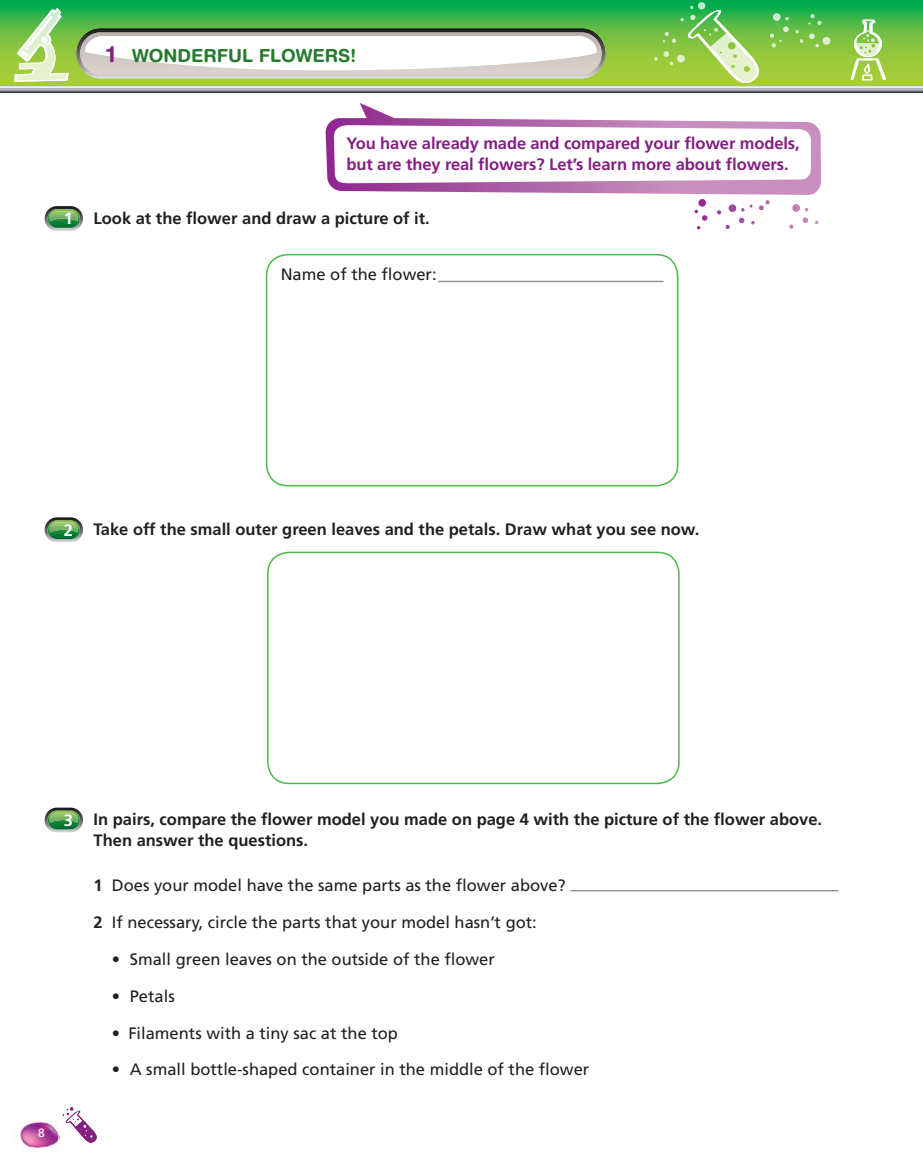
<style>
.page{position:relative;width:923px;height:1166px;background:#fff}
.page>*{position:absolute;margin:0;border:0;box-sizing:border-box;transform-origin:0 0}
.t1{font:700 18px "Helvetica Rounded";color:#257c2e}
.t2{font:16.5px "Frutiger LT Std";color:#231f20}
.t3{font:700 16.5px/21px "Frutiger LT Std";color:#231f20}
.t4{font:700 16.5px/21px "Frutiger LT Std";letter-spacing:-.005em;color:#841f83}
.t5{font:700 16.5px "Frutiger LT Std";color:#fff}
.t6{font:12px "Frutiger LT Std";color:#fff}
.s1{font-size:22.5px;color:#841f83}
.s2{font-weight:700}
</style>
<div class="page">
<svg style="left:0;top:0;width:923px;height:86px"></svg>
<img style="left:20px;top:1121px;width:39px;height:27px">
<svg style="left:0;top:86px;width:923px;height:8px"></svg>
<svg style="left:795px;top:30px;width:4px;height:3px"></svg>
<svg style="left:808px;top:14px;width:13px;height:11px"></svg>
<svg style="left:799px;top:39px;width:4px;height:4px"></svg>
<svg style="left:809px;top:34px;width:21px;height:13px"></svg>
<svg style="left:14px;top:8px;width:54px;height:74px"></svg>
<svg style="left:663px;top:2px;width:126px;height:85px"></svg>
<svg style="left:844px;top:20px;width:43px;height:61px"></svg>
<svg style="left:62px;top:1107px;width:35px;height:36px"></svg>
<hr style="left:570px;top:889px;width:268px;height:2px;background:#939598">
<svg style="left:45px;top:206px;width:38px;height:25px"></svg>
<div style="left:266px;top:254px;width:412px;height:232px;border:2px solid #4cb848;border-radius:21px"></div>
<svg style="left:45px;top:517px;width:38px;height:25px"></svg>
<div style="left:267px;top:551px;width:412px;height:233px;border:2px solid #4cb848;border-radius:21px"></div>
<svg style="left:45px;top:807px;width:38px;height:25px"></svg>
<svg style="left:77px;top:29px;width:528px;height:49px"></svg>
<svg style="left:326px;top:103px;width:495px;height:92px"></svg>
<hr style="left:438px;top:281px;width:225px;height:1px;background:#939598">
<svg style="left:694px;top:199px;width:124px;height:30px"></svg>
<p class="t1" style="left:106px;top:45px;width:165px"><span class="s1">1</span> WONDERFUL FLO</p>
<p class="t1" style="left:296px;top:45px;width:62px">WERS!</p>
<p class="t5" style="left:64px;top:209px;width:11px">1</p>
<p class="t4" style="left:346px;top:132px;width:455px">You have already made and compared your flower models, but are they real flowers? Let’s learn more about flowers.</p>
<p class="t3" style="left:94px;top:207px;width:338px">Look at the flower and draw a picture of it.</p>
<p class="t2" style="left:281px;top:265px;width:157px">Name of the flower:</p>
<p class="t5" style="left:64px;top:520px;width:11px">2</p>
<p class="t3" style="left:94px;top:518px;width:607px">Take off the small outer green leaves and the petals. Draw what you see now.</p>
<p class="t5" style="left:64px;top:810px;width:11px">3</p>
<p class="t6" style="left:38px;top:1125px;width:8px">8</p>
<p class="t3" style="left:94px;top:808px;width:730px">In pairs, compare the flower model you made on page 4 with the picture of the flower above.<br>Then answer the questions.</p>
<p class="t2" style="left:94px;top:875px;width:474px"><span class="s2">1</span> Does your model have the same parts as the flower above?</p>
<p class="t2" style="left:94px;top:912px;width:445px"><span class="s2">2</span> If necessary, circle the parts that your model hasn’t got:</p>
<p class="t2" style="left:112px;top:949px;width:384px">• Small green leaves on the outside of the flower</p>
<p class="t2" style="left:112px;top:986px;width:64px">• Petals</p>
<p class="t2" style="left:112px;top:1022px;width:288px">• Filaments with a tiny sac at the top</p>
<p class="t2" style="left:112px;top:1059px;width:479px">• A small bottle-shaped container in the middle of the flower</p>
</div>
